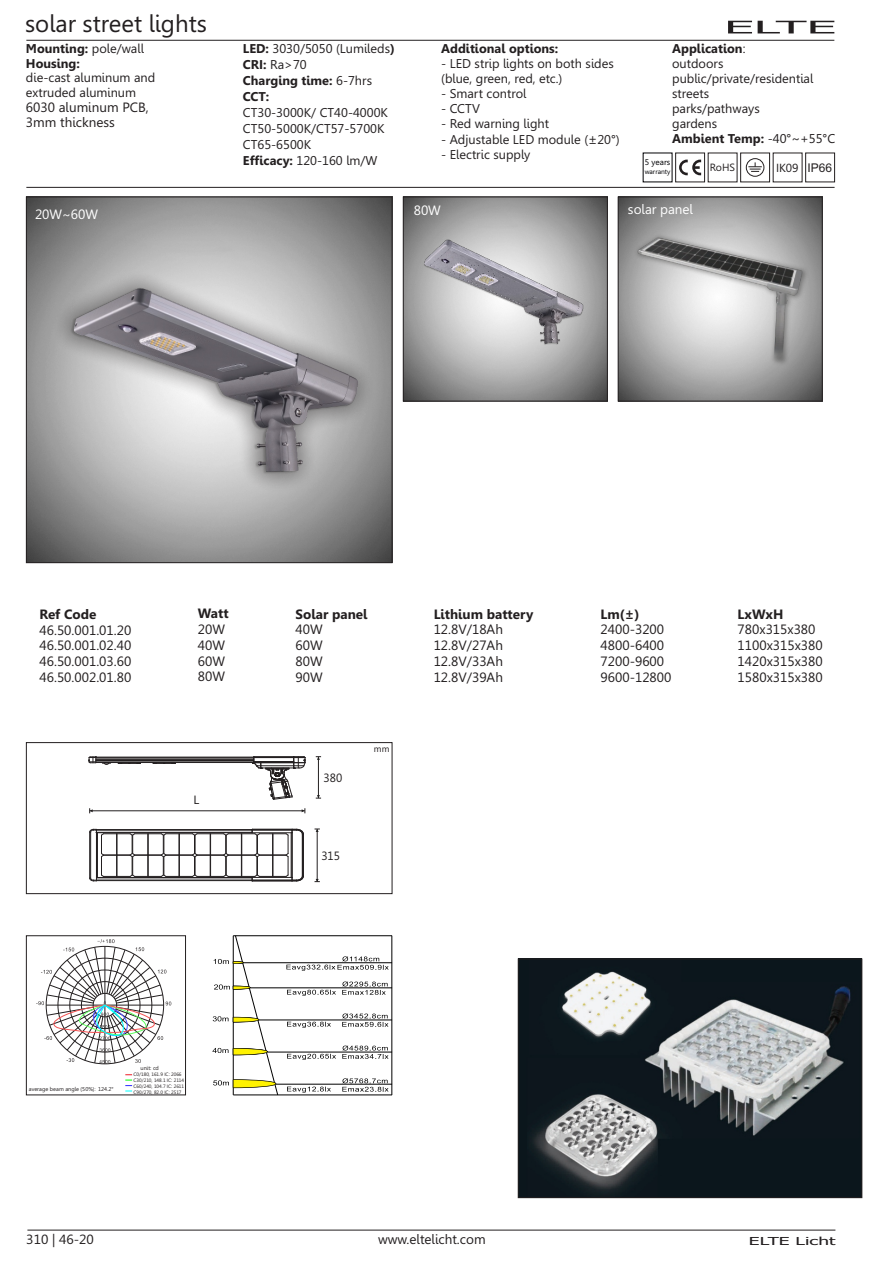
<style>
.page{position:relative;width:893px;height:1263px;background:#fff}
.page>*{position:absolute;margin:0;border:0;box-sizing:border-box;transform-origin:0 0}
.t1{font:24px "Gisha";color:#231f20}
.t2{font:17.55px "Tahoma";color:#231f20;scale:3 1}
.t3{font:13.5px/15.8px "Gisha";color:#231f20;text-align:justify}
.t4{font:700 13.5px "Gisha";color:#231f20}
.t5{font:13.5px "Gisha";color:#fff}
.t6{font:13.35px "Gisha";color:#231f20}
.t7{font:12.75px/15px "Gisha";color:#231f20}
.t8{font:700 12.75px/14.5px "Gisha";color:#231f20}
.t9{font:12px "Gisha";color:#231f20;scale:.96 1}
.t10{font:12px "Arial";color:#231f20}
.t11{font:12px "Gisha";color:#231f20;scale:1.04 1}
.t12{font:11.7px "Gisha";color:#231f20}
.t13{font:10.95px "Tahoma";color:#231f20;scale:1.74 1}
.t14{font:10.5px "Gisha";color:#231f20}
.t15{font:9px "Gisha";color:#231f20}
.t16{font:8.25px "Gisha";color:#000004}
.t17{font:6.75px "Gisha";color:#000004}
.t18{font:5.55px "Gisha";color:#231f20}
.t19{font:4.95px/5.7px "Gisha";color:#231f20}
.s1{font-weight:400}
.s2{font-weight:700}
.s3{font-size:13.5px}
.s4{font-size:12.75px}
</style>
<div class="page">
<hr style="left:26px;top:187px;width:809px;height:1px;background:#231f20">
<svg style="left:679px;top:160px;width:22px;height:15px"></svg>
<div style="left:675px;top:153px;width:30px;height:29px;border:1px solid #231f20"></div>
<div style="left:740px;top:153px;width:30px;height:29px;border:1px solid #231f20"></div>
<div style="left:746px;top:158px;width:18px;height:19px;border:1px solid #231f20;border-radius:50%"></div>
<svg style="left:748px;top:162px;width:14px;height:10px"></svg>
<div style="left:805px;top:153px;width:30px;height:29px;border:1px solid #231f20"></div>
<hr style="left:26px;top:40px;width:808px;height:1px;background:#231f20">
<div style="left:26px;top:742px;width:366px;height:152px;border:1px solid #231f20"></div>
<hr style="left:90px;top:810px;width:215px;height:1px;background:#231f20">
<hr style="left:318px;top:757px;width:1px;height:41px;background:#231f20">
<hr style="left:96px;top:762px;width:158px;height:1px;background:#231f20">
<hr style="left:96px;top:761px;width:158px;height:1px;background:#231f20">
<hr style="left:96px;top:760px;width:158px;height:1px;background:#231f20">
<hr style="left:96px;top:759px;width:158px;height:1px;background:#231f20">
<hr style="left:96px;top:757px;width:158px;height:1px;background:#231f20">
<svg style="left:153px;top:763px;width:23px;height:1px"></svg>
<svg style="left:118px;top:763px;width:23px;height:1px"></svg>
<svg style="left:88px;top:756px;width:23px;height:9px"></svg>
<svg style="left:252px;top:756px;width:54px;height:44px"></svg>
<svg style="left:302px;top:808px;width:4px;height:5px"></svg>
<svg style="left:89px;top:808px;width:4px;height:5px"></svg>
<svg style="left:316px;top:795px;width:5px;height:4px"></svg>
<svg style="left:316px;top:756px;width:5px;height:4px"></svg>
<hr style="left:317px;top:829px;width:1px;height:53px;background:#231f20">
<svg style="left:89px;top:828px;width:215px;height:54px"></svg>
<hr style="left:392px;top:936px;width:1px;height:159px;background:#000">
<hr style="left:276px;top:1084px;width:116px;height:1px;background:#000">
<hr style="left:267px;top:1052px;width:125px;height:1px;background:#000">
<hr style="left:259px;top:1020px;width:133px;height:1px;background:#000">
<hr style="left:250px;top:987px;width:142px;height:1px;background:#000">
<hr style="left:244px;top:962px;width:148px;height:1px;background:#000">
<hr style="left:233px;top:935px;width:159px;height:1px;background:#000">
<hr style="left:233px;top:1095px;width:159px;height:1px;background:#000">
<svg style="left:212px;top:935px;width:66px;height:160px"></svg>
<svg style="left:286px;top:956px;width:103px;height:15px"></svg>
<svg style="left:287px;top:990px;width:49px;height:6px"></svg>
<svg style="left:342px;top:981px;width:46px;height:14px"></svg>
<svg style="left:287px;top:1022px;width:44px;height:6px"></svg>
<svg style="left:342px;top:1013px;width:46px;height:14px"></svg>
<svg style="left:287px;top:1054px;width:49px;height:6px"></svg>
<svg style="left:342px;top:1045px;width:47px;height:14px"></svg>
<svg style="left:287px;top:1086px;width:44px;height:7px"></svg>
<svg style="left:342px;top:1078px;width:47px;height:14px"></svg>
<svg style="left:125px;top:1074px;width:7px;height:18px"></svg>
<svg style="left:36px;top:939px;width:135px;height:125px"></svg>
<div style="left:26px;top:935px;width:160px;height:160px;border:1px solid #231f20"></div>
<img style="left:28px;top:199px;width:362px;height:362px">
<div style="left:26px;top:197px;width:366px;height:366px;border:1px solid #231f20"></div>
<div style="left:28px;top:237px;width:359px;height:285px;background:#231f20;opacity:.49"></div>
<img style="left:48px;top:270px;width:323px;height:219px">
<img style="left:620px;top:199px;width:201px;height:200px">
<div style="left:618px;top:197px;width:205px;height:204px;border:1px solid #231f20"></div>
<img style="left:629px;top:229px;width:183px;height:140px">
<img style="left:405px;top:199px;width:201px;height:200px">
<div style="left:403px;top:197px;width:205px;height:204px;border:1px solid #231f20"></div>
<img style="left:417px;top:231px;width:176px;height:136px">
<hr style="left:27px;top:1230px;width:808px;height:1px;background:#231f20">
<img style="left:520px;top:960px;width:340px;height:236px">
<div style="left:518px;top:958px;width:344px;height:240px;border:1px solid #231f20"></div>
<h1 class="t1" style="left:25px;top:14px;width:183px">solar street lights</h1>
<h2 class="t2" style="left:724px;top:20px;width:39px">ELTE</h2>
<p class="t8" style="left:26px;top:43px;width:119px">Mounting: <span class="s1">pole/wall<br></span>Housing:</p>
<p class="t7" style="left:26px;top:72px;width:131px;line-height:14.5px">die-cast aluminum and extruded aluminum</p>
<p class="t3" style="left:26px;top:101px;width:124px;line-height:15.3px">6030 aluminum PCB,<br>3mm thickness</p>
<p class="t7" style="left:243px;top:42px;width:153px;line-height:16px"><span class="s2">LED:</span> 3030/5050 (Lumileds<span class="s2">)<br>CRI:</span> Ra&gt;70<br><span class="s2">Charging time:</span> 6-7hrs<br><span class="s2">CCT:</span></p>
<p class="t7" style="left:243px;top:106px;width:147px;line-height:16px">CT30-3000K/ CT40-4000K<br>CT50-5000K/CT57-5700K<br>CT65-6500K<br><span class="s2">Efficacy:</span> 120-160 lm/W</p>
<p class="t8" style="left:441px;top:43px;width:119px">Additional options:</p>
<p class="t7" style="left:441px;top:58px;width:174px">- LED strip lights on both sides (blue, green, red, etc.)</p>
<p class="t7" style="left:441px;top:87px;width:87px">- Smart control</p>
<p class="t7" style="left:441px;top:102px;width:40px">- CCTV</p>
<p class="t7" style="left:441px;top:117px;width:109px">- Red warning light</p>
<p class="t7" style="left:441px;top:133px;width:180px">- Adjustable LED module (<span class="s3">±</span>20°)</p>
<p class="t7" style="left:441px;top:148px;width:91px">- Electric supply</p>
<p class="t7" style="left:672px;top:43px;width:165px"><span class="s2">Application</span>:<br>outdoors public/private/residential streets<br>parks/pathways<br>gardens<br><span class="s2">Ambient Temp:</span> -40°~+55°C</p>
<p class="t16" style="left:645px;top:159px;width:27px">5 years</p>
<p class="t17" style="left:645px;top:169px;width:27px">warranty</p>
<p class="t14" style="left:710px;top:163px;width:27px">RoHS</p>
<p class="t12" style="left:776px;top:163px;width:24px">IK09</p>
<p class="t10" style="left:807px;top:163px;width:26px">IP66</p>
<p class="t5" style="left:35px;top:209px;width:65px">20W<span class="s4">~</span>60W</p>
<p class="t5" style="left:414px;top:204px;width:29px">80W</p>
<p class="t5" style="left:628px;top:204px;width:67px">solar panel</p>
<p class="t4" style="left:40px;top:609px;width:59px">Ref Code</p>
<p class="t3" style="left:40px;top:623px;width:93px">46.50.001.01.20<br>46.50.001.02.40<br>46.50.001.03.60<br>46.50.002.01.80</p>
<p class="t4" style="left:198px;top:608px;width:32px">Watt</p>
<p class="t3" style="left:198px;top:622px;width:29px">20W 40W 60W 80W</p>
<p class="t11" style="left:193px;top:795px;width:7px">L</p>
<p class="t4" style="left:296px;top:608px;width:73px">Solar panel</p>
<p class="t3" style="left:296px;top:623px;width:29px">40W 60W 80W 90W</p>
<p class="t9" style="left:324px;top:773px;width:21px">380</p>
<p class="t9" style="left:321px;top:851px;width:21px">315</p>
<p class="t15" style="left:374px;top:745px;width:17px">mm</p>
<p class="t4" style="left:434px;top:608px;width:101px">Lithium battery</p>
<p class="t3" style="left:434px;top:623px;width:71px">12.8V/18Ah 12.8V/27Ah 12.8V/33Ah 12.8V/39Ah</p>
<p class="t4" style="left:601px;top:608px;width:40px">Lm(±)</p>
<p class="t3" style="left:601px;top:623px;width:72px;text-align:left">2400-3200<br>4800-6400<br>7200-9600<br>9600-12800</p>
<p class="t4" style="left:738px;top:608px;width:47px">LxWxH</p>
<p class="t3" style="left:738px;top:623px;width:87px;text-align:left">780x315x380<br>1100x315x380<br>1420x315x380<br>1580x315x380</p>
<p class="t18" style="left:29px;top:1087px;width:86px">average beam angle (50%): 124.2°</p>
<p class="t18" style="left:141px;top:1065px;width:20px">unit: cd</p>
<p class="t19" style="left:133px;top:1072px;width:52px">C0/180, 161.9 IC: 2066<br>C30/210, 148.1 IC: 2114<br>C60/240, 104.7 IC: 2611<br>C90/270, 82.0 IC: 2517</p>
<p class="t6" style="left:26px;top:1234px;width:69px">310 | 46-20</p>
<p class="t3" style="left:378px;top:1233px;width:109px">www.eltelicht.com</p>
<p class="t13" style="left:749px;top:1236px;width:51px">ELTE Licht</p>
</div>
